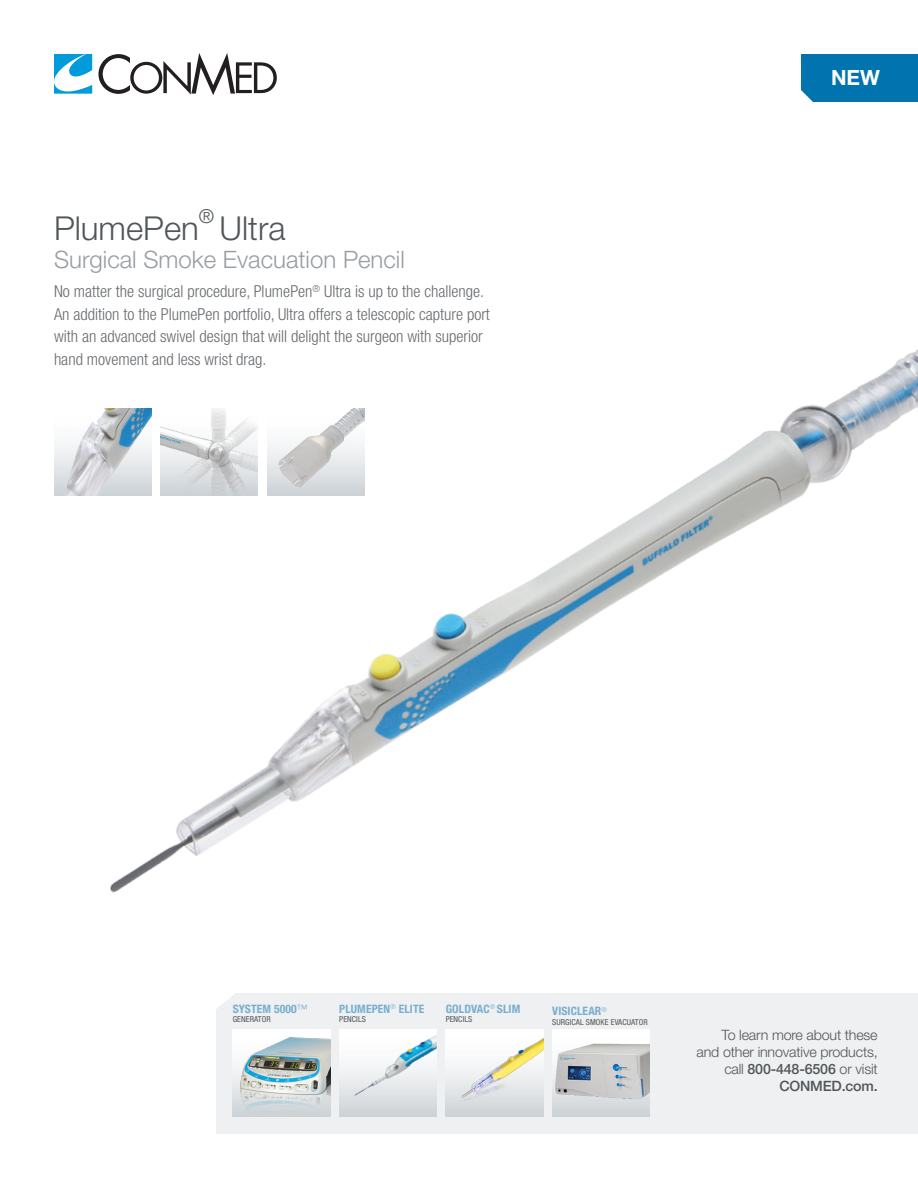
<style>
.page{position:relative;width:918px;height:1188px;background:#fff}
.page>*{position:absolute;margin:0;border:0;box-sizing:border-box;transform-origin:0 0}
.t1{font:300 33px "Helvetica Neue LT Std";color:#515659}
.t2{font:300 24px "Helvetica Neue LT Std";color:#989da2}
.t3{font:700 21px "Helvetica Neue LT Std";color:#fff}
.t4{font:300 19.2px "Helvetica Neue LT Std";color:#515659}
.t5{font:300 condensed 16.5px/22.5px "Helvetica Neue LT Std";color:#686c70}
.t6{font:300 14.25px/17.2px "Helvetica Neue LT Std";letter-spacing:-.01em;color:#515659;text-align:right}
.t7{font:700 condensed 11.7px "Helvetica Neue LT Std";letter-spacing:.01em;color:#78aecd}
.t8{font:condensed 8.25px "Helvetica Neue LT Std";letter-spacing:.01em;color:#515659}
.s1{font-weight:300}
.s2{font-weight:500}
</style>
<div class="page">
<img style="left:66px;top:349px;width:852px;height:544px">
<svg style="left:98px;top:53px;width:179px;height:42px"></svg>
<svg style="left:54px;top:54px;width:38px;height:40px"></svg>
<div style="left:801px;top:54px;width:117px;height:48px;background:#0174b0"></div>
<div style="left:216px;top:993px;width:702px;height:141px;background:#eef0f2"></div>
<svg style="left:552px;top:1029px;width:98px;height:87px"></svg>
<img style="left:553px;top:1042px;width:97px;height:58px">
<div style="left:233px;top:1030px;width:97px;height:87px;background:linear-gradient(to bottom,#fff,#d1d6da)"></div>
<img style="left:240px;top:1038px;width:90px;height:76px">
<svg style="left:446px;top:1029px;width:97px;height:87px"></svg>
<img style="left:446px;top:1032px;width:97px;height:79px">
<div style="left:339px;top:1029px;width:98px;height:87px;background:linear-gradient(to bottom,#fff,#d2d7db)"></div>
<img style="left:349px;top:1029px;width:88px;height:87px">
<img style="left:54px;top:408px;width:97px;height:87px">
<img style="left:160px;top:408px;width:98px;height:87px">
<div style="left:267px;top:408px;width:97px;height:87px;background:linear-gradient(to bottom,#fff,#d2d7db)"></div>
<img style="left:274px;top:408px;width:90px;height:84px">
<p class="t4" style="left:199px;top:204px;width:17px">®</p>
<h1 class="t1" style="left:220px;top:208px;width:68px">Ultra</h1>
<h2 class="t2" style="left:54px;top:245px;width:352px">Surgical Smoke Evacuation Pencil</h2>
<p class="t5" style="left:54px;top:280px;width:437px">No matter the surgical procedure, PlumePen<sup>®</sup> Ultra is up to the challenge.<br>An addition to the PlumePen portfolio, Ultra offers a telescopic capture port with an advanced swivel design that will delight the surgeon with superior hand movement and less wrist drag.</p>
<h1 class="t1" style="left:54px;top:208px;width:146px">PlumePen</h1>
<p class="t3" style="left:831px;top:65px;width:50px">NEW</p>
<p class="t7" style="left:233px;top:1001px;width:77px">SYSTEM 5000<span class="s1">™</span></p>
<p class="t8" style="left:233px;top:1015px;width:39px">GENERATOR</p>
<p class="t7" style="left:339px;top:1001px;width:87px">PLUMEPEN<sup>®</sup> ELITE</p>
<p class="t8" style="left:339px;top:1015px;width:28px">PENCILS</p>
<p class="t7" style="left:446px;top:1001px;width:76px">GOLDVAC<sup>®</sup> SLIM</p>
<p class="t8" style="left:446px;top:1015px;width:28px">PENCILS</p>
<p class="t7" style="left:552px;top:1004px;width:56px">VISICLEAR<sup>®</sup></p>
<p class="t8" style="left:552px;top:1018px;width:97px">SURGICAL SMOKE EVACUATOR</p>
<p class="t6" style="left:697px;top:1026px;width:183px">To learn more about these and other innovative products, call <span class="s2">800-448-6506</span> or visit<br><span class="s2">CONMED.com.</span></p>
</div>
